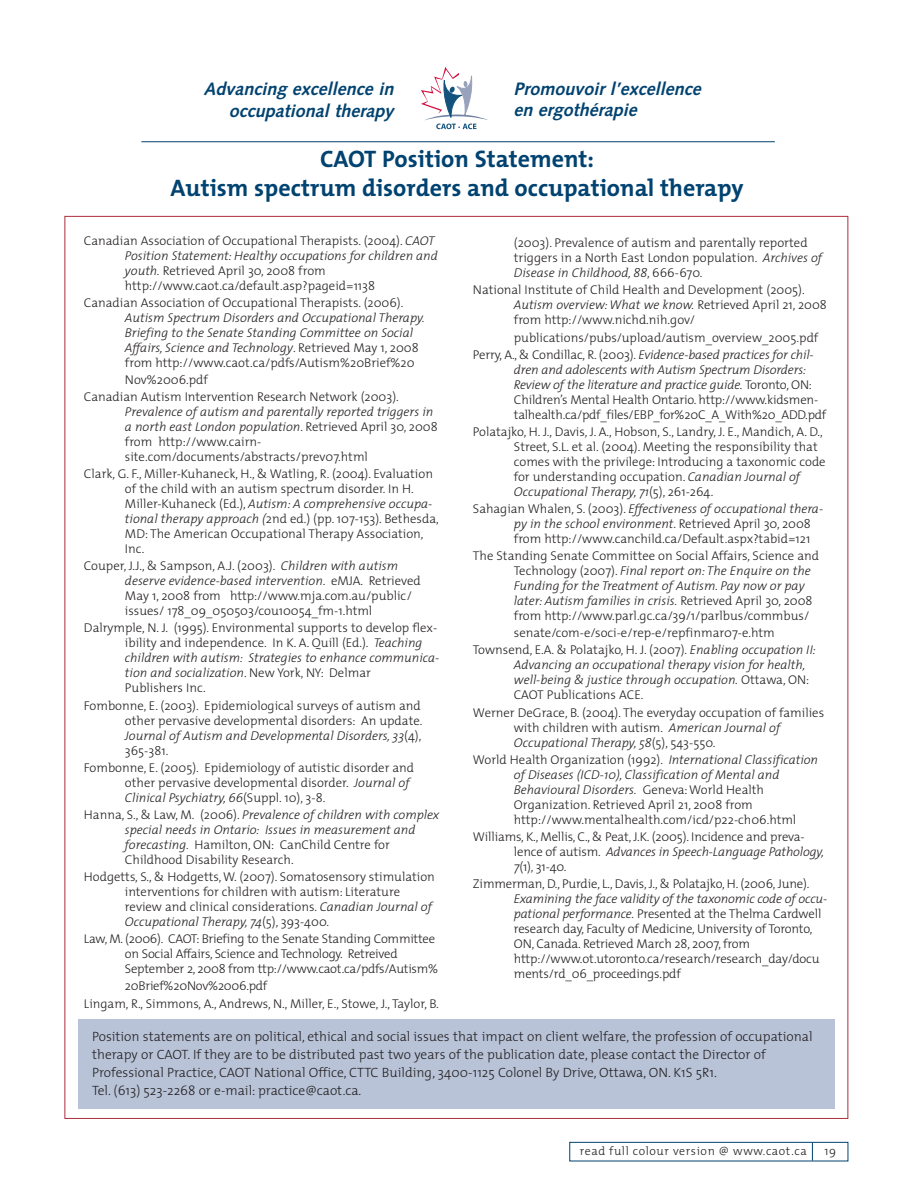
<style>
.page{position:relative;width:918px;height:1188px;background:#fff}
.page>*{position:absolute;margin:0;border:0;box-sizing:border-box;transform-origin:0 0}
.t1{font:700 24px/28.8px "The Mix";color:#004270;text-align:center}
.t2{font:italic 700 18px/21.6px "Syntax";color:#004270;text-align:right}
.t3{font:300 13.5px/18px "The Mix";color:#231f20}
.t4{font:300 12.75px/15px "The Mix";color:#231f20}
.t5{font:italic 300 12.75px/15px "The Mix";color:#231f20}
.t6{font:300 12.75px/15px "The Mix";letter-spacing:-.02em;color:#231f20}
.t7{font:300 12px "The Mix";letter-spacing:.05em;color:#231f20}
.s1{font-style:italic}
.s2{font-style:normal}
</style>
<div class="page">
<svg style="left:421px;top:67px;width:67px;height:62px"></svg>
<hr style="left:141px;top:141px;width:634px;height:1px;background:#004270">
<div style="left:569px;top:1142px;width:279px;height:19px;border:1px solid #004270"></div>
<svg style="left:812px;top:1142px;width:1px;height:19px"></svg>
<div style="left:78px;top:1020px;width:757px;height:89px;background:#b8c3d7"></div>
<h2 class="t2" style="left:203px;top:80px;width:195px">Advancing excellence in occupational therapy</h2>
<h2 class="t2" style="left:513px;top:79px;width:193px;text-align:left">Promouvoir l’excellence en ergothérapie</h2>
<h1 class="t1" style="left:171px;top:148px;width:575px">CAOT Position Statement:<br>Autism spectrum disorders and occupational therapy</h1>
<p class="t4" style="left:125px;top:234px;width:314px;text-indent:-41px">Canadian Association of Occupational Therapists. (2004). <span class="s1">CAOT Position Statement: Healthy occupations for children and youth.</span> Retrieved April 30, 2008 from http://www.caot.ca/default.asp?pageid=1138</p>
<p class="t4" style="left:84px;top:296px;width:321px">Canadian Association of Occupational Therapists. (2006).</p>
<p class="t5" style="left:125px;top:311px;width:301px">Autism Spectrum Disorders and Occupational Therapy.<br>Briefing to the Senate Standing Committee on Social Affairs, Science and Technology<span class="s2">. Retrieved May 1, 2008 from http://www.caot.ca/pdfs/Autism%20Brief%20</span></p>
<p class="t4" style="left:84px;top:373px;width:316px;line-height:17.1px;text-indent:41px">Nov%2006.pdf<br>Canadian Autism Intervention Research Network (2003).</p>
<p class="t4" style="left:125px;top:406px;width:314px"><span class="s1">Prevalence of autism and parentally reported triggers in a north east London population</span>. Retrieved April 30, 2008 from http://www.cairn&shy;site.com/documents/abstracts/prev07.html</p>
<p class="t4" style="left:125px;top:468px;width:315px;text-indent:-41px">Clark, G. F., Miller-Kuhaneck, H., &amp; Watling, R. (2004). Evaluation of the child with an autism spectrum disorder. In H.<br>Miller-Kuhaneck (Ed.), <span class="s1">Autism: A comprehensive occupa&shy;tional therapy approach (</span>2nd ed.) (pp. 107-153). Bethesda, MD: The American Occupational Therapy Association, Inc.</p>
<p class="t4" style="left:125px;top:560px;width:297px;text-indent:-41px">Couper, J.J., &amp; Sampson, A.J. (2003). <span class="s1">Children with autism deserve evidence-based intervention</span>. eMJA. Retrieved May 1, 2008 from http://www.mja.com.au/public/ issues/ 178_09_050503/cou10054_fm-1.html</p>
<p class="t4" style="left:125px;top:622px;width:316px;text-indent:-41px">Dalrymple, N. J. (1995). Environmental supports to develop flex&shy;ibility and independence. In K. A. Quill (Ed.). <span class="s1">Teaching children with autism: Strategies to enhance communica&shy;tion and socialization</span>. New York, NY: Delmar<br>Publishers Inc.</p>
<p class="t4" style="left:125px;top:699px;width:299px;text-indent:-41px">Fombonne, E. (2003). Epidemiological surveys of autism and other pervasive developmental disorders: An update.<br><span class="s1">Journal of Autism and Developmental Disorders, 33</span>(4), 365-381.</p>
<p class="t4" style="left:125px;top:762px;width:291px;text-indent:-41px">Fombonne, E. (2005). Epidemiology of autistic disorder and other pervasive developmental disorder. <span class="s1">Journal of<br>Clinical Psychiatry, 66</span>(Suppl. 10), 3-8.</p>
<p class="t5" style="left:125px;top:809px;width:316px;text-indent:-41px"><span class="s2">Hanna, S., &amp; Law, M. (2006).</span> Prevalence of children with complex special needs in Ontario: Issues in measurement and forecasting. <span class="s2">Hamilton, ON: CanChild Centre for Childhood Disability Research.</span></p>
<p class="t4" style="left:125px;top:871px;width:311px;text-indent:-41px">Hodgetts, S., &amp; Hodgetts,W. (2007). Somatosensory stimulation interventions for children with autism: Literature review and clinical considerations. <span class="s1">Canadian Journal of Occupational Therapy, 74</span>(5), 393-400.</p>
<p class="t6" style="left:125px;top:933px;width:315px;text-indent:-41px">Law, M. (2006). CAOT: Briefing to the Senate Standing Committee on Social Affairs, Science and Technology. Retreived<br>September 2, 2008 from ttp://www.caot.ca/pdfs/Autism%</p>
<p class="t4" style="left:84px;top:979px;width:356px;line-height:17.1px;text-indent:41px">20Brief%20Nov%2006.pdf<br>Lingam, R., Simmons, A., Andrews, N., Miller, E., Stowe, J., Taylor, B.</p>
<p class="t4" style="left:514px;top:237px;width:310px">(2003). Prevalence of autism and parentally reported triggers in a North East London population. <span class="s1">Archives of<br>Disease in Childhood, 88</span>, 666-670.</p>
<p class="t4" style="left:514px;top:284px;width:314px;text-indent:-41px">National Institute of Child Health and Development (2005).<br><span class="s1">Autism overview:What we know.</span> Retrieved April 21, 2008 from http://www.nichd.nih.gov/</p>
<p class="t4" style="left:473px;top:330px;width:347px;line-height:17.1px;text-indent:41px">publications/pubs/upload/autism_overview_2005.pdf<br>Perry, A., &amp; Condillac, R. (2003). <span class="s1">Evidence-based practices for chil-</span></p>
<p class="t4" style="left:514px;top:363px;width:314px"><span class="s1">dren and adolescents with Autism Spectrum Disorders:<br>Review of the literature and practice guide.</span> Toronto, ON:<br>Children’s Mental Health Ontario. http://www.kidsmen&shy;talhealth.ca/pdf_files/EBP_for%20C_A_With%20_ADD.pdf</p>
<p class="t4" style="left:514px;top:426px;width:313px;text-indent:-41px">Polatajko, H. J., Davis, J. A., Hobson, S., Landry, J. E., Mandich, A. D., Street, S.L. et al. (2004). Meeting the responsibility that comes with the privilege: Introducing a taxonomic code for understanding occupation. <span class="s1">Canadian Journal of Occupational Therapy, 71</span>(5), 261-264.</p>
<p class="t4" style="left:514px;top:503px;width:311px;text-indent:-41px">Sahagian Whalen, S. (2003). <span class="s1">Effectiveness of occupational thera&shy;py in the school environment</span>. Retrieved April 30, 2008 from http://www.canchild.ca/Default.aspx?tabid=121</p>
<p class="t4" style="left:514px;top:550px;width:307px;text-indent:-41px">The Standing Senate Committee on Social Affairs, Science and Technology (2007). <span class="s1">Final report on: The Enquire on the Funding for the Treatment of Autism. Pay now or pay later: Autism families in crisis.</span> Retrieved April 30, 2008 from http://www.parl.gc.ca/39/1/parlbus/commbus/</p>
<p class="t4" style="left:473px;top:626px;width:345px;line-height:17.1px;text-align:center">senate/com-e/soci-e/rep-e/repfinmar07-e.htm<br>Townsend, E.A. &amp; Polatajko, H. J. (2007). <span class="s1">Enabling occupation II:</span></p>
<p class="t5" style="left:514px;top:659px;width:297px">Advancing an occupational therapy vision for health, well-being &amp; justice through occupation. <span class="s2">Ottawa, ON:<br>CAOT Publications ACE.</span></p>
<p class="t4" style="left:514px;top:706px;width:312px;text-indent:-41px">Werner DeGrace, B. (2004). The everyday occupation of families with children with autism. <span class="s1">American Journal of<br>Occupational Therapy, 58</span>(5), 543-550.</p>
<p class="t4" style="left:514px;top:754px;width:306px;text-indent:-41px">World Health Organization (1992). <span class="s1">International Classification of Diseases (ICD-10), Classification of Mental and Behavioural Disorders.</span> Geneva:World Health Organization. Retrieved April 21, 2008 from http://www.mentalhealth.com/icd/p22-ch06.html</p>
<p class="t4" style="left:514px;top:831px;width:312px;text-indent:-41px">Williams, K., Mellis, C., &amp; Peat, J.K. (2005). Incidence and preva&shy;lence of autism. <span class="s1">Advances in Speech-Language Pathology,<br>7</span>(1), 31-40.</p>
<p class="t4" style="left:473px;top:878px;width:338px">Zimmerman, D., Purdie, L., Davis, J., &amp; Polatajko, H. (2006, June).</p>
<p class="t4" style="left:514px;top:893px;width:315px"><span class="s1">Examining the face validity of the taxonomic code of occu&shy;pational performance.</span> Presented at the Thelma Cardwell research day, Faculty of Medicine, University of Toronto, ON, Canada. Retrieved March 28, 2007, from http://www.ot.utoronto.ca/research/research_day/docu ments/rd_06_proceedings.pdf</p>
<p class="t3" style="left:92px;top:1029px;width:722px">Position statements are on political, ethical and social issues that impact on client welfare, the profession of occupational therapy or CAOT. If they are to be distributed past two years of the publication date, please contact the Director of Professional Practice, CAOT National Office, CTTC Building, 3400-1125 Colonel By Drive, Ottawa, ON. K1S 5R1.<br>Tel. (613) 523-2268 or e-mail: practice@caot.ca.</p>
<p class="t7" style="left:580px;top:1147px;width:228px">read full colour version @ www.caot.ca</p>
<p class="t7" style="left:825px;top:1147px;width:13px">19</p>
</div>
